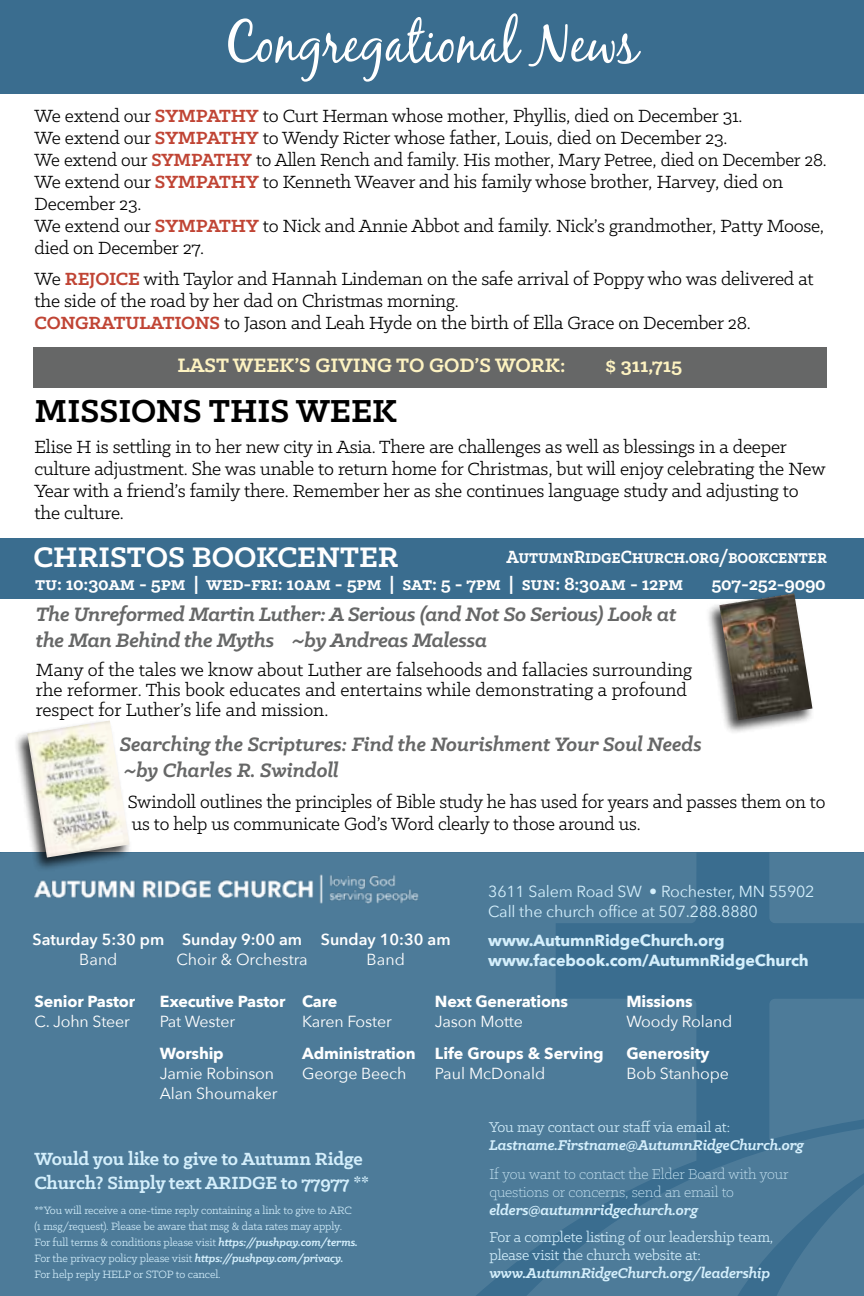
<style>
.page{position:relative;width:864px;height:1296px;background:#fff}
.page>*{position:absolute;margin:0;border:0;box-sizing:border-box;transform-origin:0 0}
.t1{font:57.2px "Black Jack";color:#fff;scale:.92 1}
.t2{font:700 36px "Klinic Slab";color:#000}
.t3{font:700 32px "Klinic Slab";color:#fff}
.t4{font:italic 700 22px/26px "Klinic Slab";letter-spacing:-.01em;color:#666767}
.t5{font:700 22px "Klinic Slab";color:#fef3c1}
.t6{font:20px/22px "Klinic Slab";letter-spacing:-.01em;color:#000}
.t7{font:700 20px/26.6px "Klinic Slab";letter-spacing:-.01em;color:#fff;scale:.9 1}
.t8{font:700 20px/24px "Klinic Slab";letter-spacing:-.01em;color:#d4effc}
.t9{font:700 20px "Klinic Slab";letter-spacing:-.01em;color:#fff}
.t10{font:16px/20px "Avenir Next";letter-spacing:-.01em;color:#fff}
.t11{font:italic 700 16px "Klinic Slab";letter-spacing:-.01em;color:#d4effc}
.t12{font:700 16px "Avenir Next";letter-spacing:-.01em;color:#fff}
.t13{font:16px/18px "Klinic Slab";letter-spacing:-.01em;color:#d4effc}
.t14{font:300 16px/18px "Klinic Slab";letter-spacing:-.01em;color:#d4effc}
.t15{font:16px/20px "Avenir Next";letter-spacing:-.01em;color:#d4effc}
.t16{font:700 16px/20px "Avenir Next";letter-spacing:-.01em;color:#d4effc}
.t17{font:600 16px "Avenir Next";color:#fff}
.t18{font:12px/16px "Klinic Slab";letter-spacing:-.01em;color:#d4effc}
.s1{font-weight:700;color:#c04434}
.s2{font-weight:700;font-style:italic}
</style>
<div class="page">
<div style="left:0;top:852px;width:864px;height:444px;background:#3a6d8f"></div>
<svg style="left:696px;top:1140px;width:168px;height:156px;fill:#4d7b99"></svg>
<div style="left:769px;top:999px;width:95px;height:141px;background:#4d7b99"></div>
<div style="left:769px;top:853px;width:95px;height:70px;background:#4d7b99"></div>
<div style="left:0;top:853px;width:696px;height:443px;background:#4d7b99"></div>
<div style="left:0;top:0;width:864px;height:94px;background:#3a6d8f"></div>
<div style="left:0;top:539px;width:864px;height:60px;background:#3a6d8f"></div>
<div style="left:705px;top:592px;width:111px;height:143px;background:#000;opacity:.75"></div>
<img style="left:719px;top:593px;width:93px;height:127px">
<div style="left:14px;top:719px;width:118px;height:153px;background:#000;opacity:.75"></div>
<img style="left:27px;top:720px;width:102px;height:138px">
<div style="left:33px;top:347px;width:794px;height:41px;background:#666767"></div>
<img style="left:32px;top:867px;width:412px;height:44px">
<h1 class="t1" style="left:224px;top:8px;width:451px">Congregational News</h1>
<p class="t6" style="left:35px;top:104px;width:794px">We extend our <span class="s1">SYMPATHY</span> to Curt Herman whose mother, Phyllis, died on December 31.<br>We extend our <span class="s1">SYMPATHY</span> to Wendy Ricter whose father, Louis, died on December 23.<br>We extend our <span class="s1">SYMPATHY</span> to Allen Rench and family. His mother, Mary Petree, died on December 28.<br>We extend our <span class="s1">SYMPATHY</span> to Kenneth Weaver and his family whose brother, Harvey, died on December 23.<br>We extend our <span class="s1">SYMPATHY</span> to Nick and Annie Abbot and family. Nick’s grandmother, Patty Moose, died on December 27.</p>
<p class="t6" style="left:35px;top:267px;width:780px">We <span class="s1">REJOICE</span> with Taylor and Hannah Lindeman on the safe arrival of Poppy who was delivered at the side of the road by her dad on Christmas morning.<br><span class="s1">CONGRATULATIONS</span> to Jason and Leah Hyde on the birth of Ella Grace on December 28.</p>
<p class="t5" style="left:177px;top:350px;width:390px">LAST WEEK’S GIVING TO GOD’S WORK:</p>
<p class="t5" style="left:605px;top:350px;width:78px">$ 311,715</p>
<h2 class="t2" style="left:35px;top:387px;width:364px">MISSIONS THIS WEEK</h2>
<p class="t6" style="left:35px;top:435px;width:793px">Elise H is settling in to her new city in Asia. There are challenges as well as blessings in a deeper culture adjustment. She was unable to return home for Christmas, but will enjoy celebrating the New Year with a friend’s family there. Remember her as she continues language study and adjusting to the culture.</p>
<h3 class="t3" style="left:33px;top:536px;width:367px">CHRISTOS BOOKCENTER</h3>
<p class="t7" style="left:35px;top:543px;width:881px;text-indent:471px">AutumnRidgeChurch.org/bookcenter tu: 10:30am - 5pm | wed-fri: 10am - 5pm | sat: 5 - 7pm | sun: 8:30am - 12pm</p>
<p class="t9" style="left:711px;top:570px;width:116px">507-252-9090</p>
<p class="t4" style="left:36px;top:601px;width:642px">The Unreformed Martin Luther: A Serious (and Not So Serious) Look at the Man Behind the Myths ~by Andreas Malessa</p>
<p class="t6" style="left:36px;top:660px;width:658px;line-height:20px">Many of the tales we know about Luther are falsehoods and fallacies surrounding rhe reformer. This book educates and entertains while demonstrating a profound respect for Luther’s life and mission.</p>
<p class="t4" style="left:120px;top:731px;width:584px">Searching the Scriptures: Find the Nourishment Your Soul Needs ~by Charles R. Swindoll</p>
<p class="t6" style="left:128px;top:791px;width:699px">Swindoll outlines the principles of Bible study he has used for years and passes them on to us to help us communicate God’s Word clearly to those around us.</p>
<p class="t17" style="left:33px;top:925px;width:133px">Saturday 5:30 pm</p>
<p class="t10" style="left:79px;top:948px;width:40px">Band</p>
<p class="t17" style="left:182px;top:925px;width:122px">Sunday 9:00 am</p>
<p class="t10" style="left:176px;top:948px;width:133px">Choir &amp; Orchestra</p>
<p class="t17" style="left:321px;top:925px;width:131px">Sunday 10:30 am</p>
<p class="t10" style="left:367px;top:948px;width:40px">Band</p>
<p class="t15" style="left:488px;top:880px;width:328px">3611 Salem Road SW • Rochester, MN 55902<br>Call the church office at 507.288.8880</p>
<p class="t16" style="left:488px;top:930px;width:322px">www.AutumnRidgeChurch.org www.facebook.com/AutumnRidgeChurch</p>
<p class="t12" style="left:35px;top:987px;width:102px">Senior Pastor</p>
<p class="t10" style="left:35px;top:1011px;width:97px">C. John Steer</p>
<p class="t12" style="left:160px;top:987px;width:127px">Executive Pastor</p>
<p class="t10" style="left:160px;top:1011px;width:77px">Pat Wester</p>
<p class="t12" style="left:302px;top:987px;width:37px">Care</p>
<p class="t10" style="left:302px;top:1011px;width:91px">Karen Foster</p>
<p class="t12" style="left:435px;top:987px;width:135px">Next Generations</p>
<p class="t10" style="left:435px;top:1011px;width:89px">Jason Motte</p>
<p class="t12" style="left:626px;top:987px;width:68px">Missions</p>
<p class="t10" style="left:626px;top:1011px;width:107px">Woody Roland</p>
<p class="t12" style="left:160px;top:1040px;width:65px">Worship</p>
<p class="t10" style="left:160px;top:1063px;width:119px">Jamie Robinson<br>Alan Shoumaker</p>
<p class="t12" style="left:302px;top:1040px;width:115px">Administration</p>
<p class="t10" style="left:302px;top:1063px;width:106px">George Beech</p>
<p class="t12" style="left:435px;top:1040px;width:170px">Life Groups &amp; Serving</p>
<p class="t10" style="left:435px;top:1063px;width:112px">Paul McDonald</p>
<p class="t12" style="left:626px;top:1040px;width:85px">Generosity</p>
<p class="t10" style="left:626px;top:1063px;width:104px">Bob Stanhope</p>
<p class="t8" style="left:34px;top:1147px;width:336px">Would you like to give to Autumn Ridge<br>Church? Simply text ARIDGE to 77977 **</p>
<p class="t18" style="left:34px;top:1202px;width:325px">**You will receive a one-time reply containing a link to give to ARC (1 msg/request). Please be aware that msg &amp; data rates may apply.<br>For full terms &amp; conditions please visit <span class="s2">https://pushpay.com/terms.<br></span>For the privacy policy please visit <span class="s2">https://pushpay.com/privacy.<br></span>For help reply HELP or STOP to cancel.</p>
<p class="t13" style="left:489px;top:1117px;width:242px">You may contact our staff via email at:</p>
<p class="t11" style="left:489px;top:1134px;width:316px">Lastname.Firstname@AutumnRidgeChurch.org</p>
<p class="t14" style="left:489px;top:1165px;width:301px">If you want to contact the Elder Board with your questions or concerns, send an email to</p>
<p class="t11" style="left:489px;top:1200px;width:210px">elders@autumnridgechurch.org</p>
<p class="t13" style="left:489px;top:1228px;width:285px">For a complete listing of our leadership team, please visit the church website at:</p>
<p class="t11" style="left:489px;top:1263px;width:282px">www.AutumnRidgeChurch.org/leadership</p>
</div>
